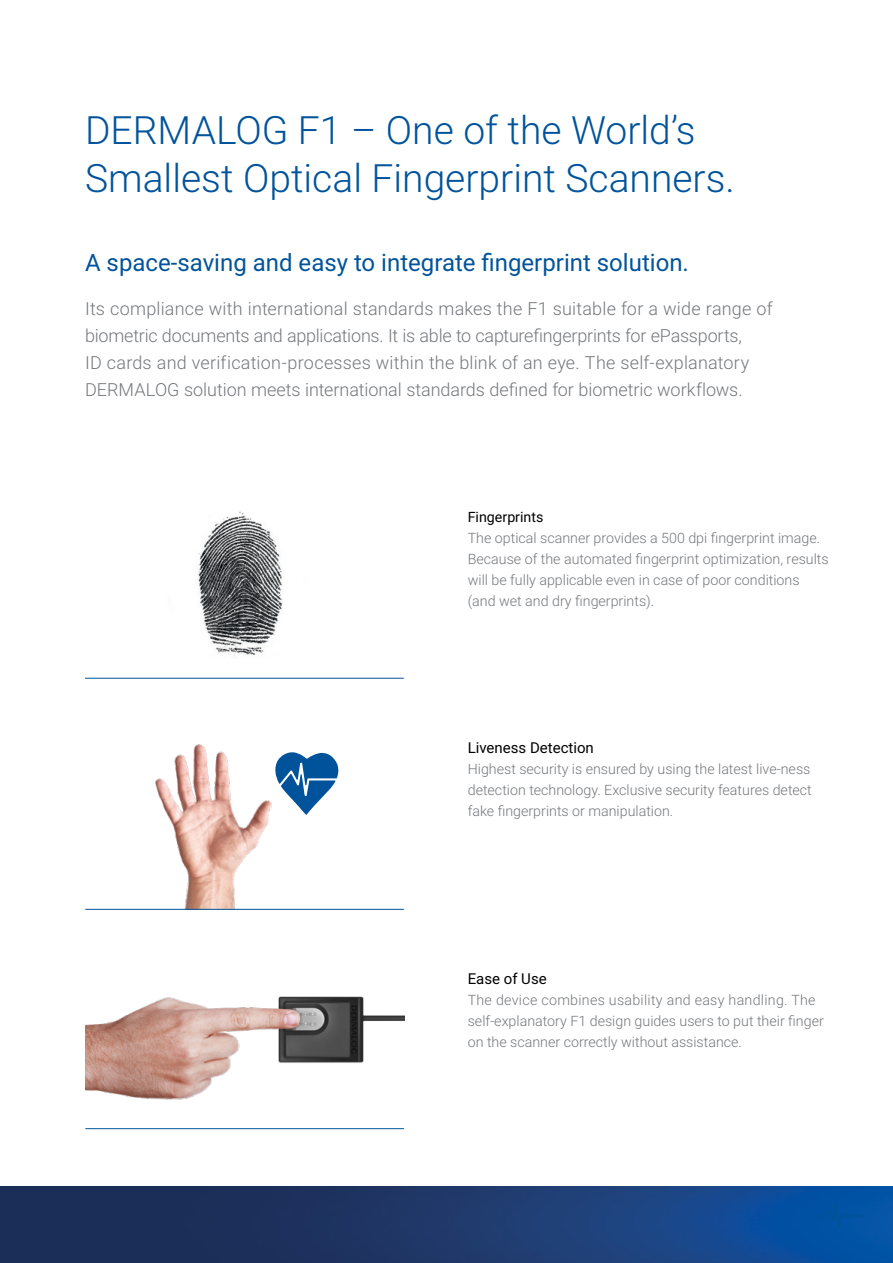
<style>
.page{position:relative;width:893px;height:1263px;background:#fff}
.page>*{position:absolute;margin:0;border:0;box-sizing:border-box;transform-origin:0 0}
.t1{font:300 39px/48px "Roboto";color:#00539b}
.t2{font:24px "Roboto";color:#00539b}
.t3{font:300 18px/27px "Roboto";letter-spacing:.005em;color:#74777b}
.t4{font:15px "Roboto";color:#000}
.t5{font:300 14.25px/21px "Roboto";color:#74777b}
.t6{font:14.25px "Roboto";color:#000}
</style>
<div class="page">
<img style="left:0;top:1186px;width:893px;height:77px">
<div style="left:816px;top:1187px;width:50px;height:56px;background:#0052a4"></div>
<img style="left:134px;top:744px;width:161px;height:165px">
<svg style="left:275px;top:752px;width:64px;height:63px"></svg>
<hr style="left:85px;top:678px;width:319px;height:1px;background:#00539b">
<hr style="left:85px;top:909px;width:319px;height:1px;background:#00539b">
<img style="left:137px;top:511px;width:204px;height:167px">
<img style="left:85px;top:996px;width:319px;height:133px">
<h1 class="t1" style="left:85px;top:104px;width:651px">DERMALOG F1 – One of the World’s<br>Smallest Optical Fingerprint Scanners.</h1>
<h2 class="t2" style="left:85px;top:245px;width:605px">A space-saving and easy to integrate fingerprint solution.</h2>
<p class="t3" style="left:85px;top:295px;width:689px">Its compliance with international standards makes the F1 suitable for a wide range of biometric documents and applications. It is able to capturefingerprints for ePassports,<br>ID cards and verification-processes within the blink of an eye. The self-explanatory DERMALOG solution meets international standards defined for biometric workflows.</p>
<p class="t6" style="left:468px;top:507px;width:77px">Fingerprints</p>
<p class="t5" style="left:468px;top:527px;width:362px">The optical scanner provides a 500 dpi fingerprint image.<br>Because of the automated fingerprint optimization, results will be fully applicable even in case of poor conditions (and wet and dry fingerprints).</p>
<p class="t4" style="left:468px;top:737px;width:128px">Liveness Detection</p>
<p class="t5" style="left:468px;top:758px;width:346px;text-align:justify">Highest security is ensured by using the latest live-ness detection technology. Exclusive security features detect fake fingerprints or manipulation.</p>
<p class="t4" style="left:468px;top:968px;width:80px">Ease of Use</p>
<p class="t5" style="left:468px;top:989px;width:358px">The device combines usability and easy handling. The self-explanatory F1 design guides users to put their finger on the scanner correctly without assistance.</p>
</div>
